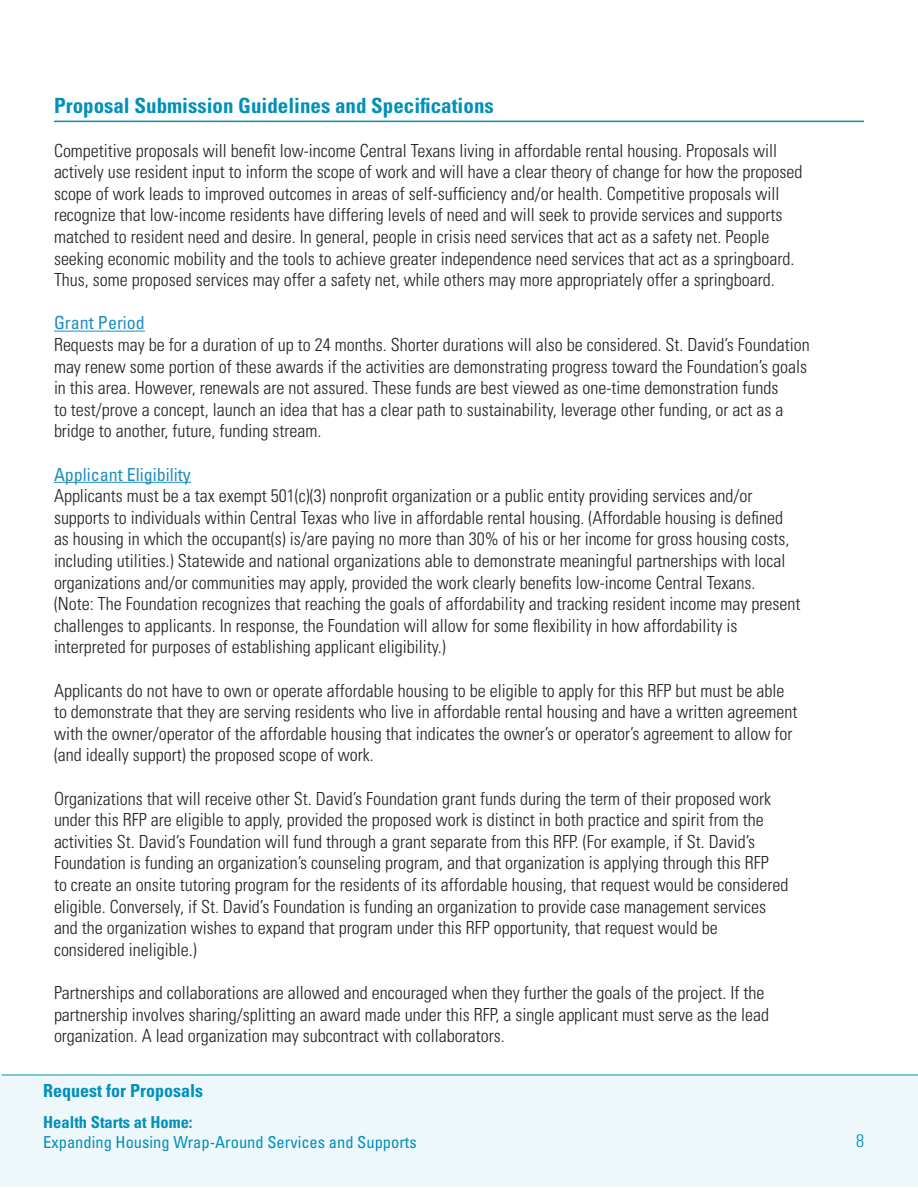
<style>
.page{position:relative;width:918px;height:1188px;background:#fff}
.page>*{position:absolute;margin:0;border:0;box-sizing:border-box;transform-origin:0 0}
.t1{font:700 condensed 21px "Univers LT Std";color:#0090ba}
.t2{font:300 condensed 18px/21.6px "Univers LT Std";color:#231f20}
.t3{font:condensed 18px "Univers LT Std";color:#1f8ebe}
.t4{font:700 condensed 18px "Univers LT Std";color:#0090ba}
.t5{font:300 condensed 18px "Univers LT Std";color:#0090ba}
.t6{font:condensed 16.5px "Univers LT Std";color:#0090ba}
.t7{font:700 condensed 16.5px "Univers LT Std";color:#0090ba}
</style>
<div class="page">
<div style="left:1px;top:1075px;width:917px;height:112px;background:#eef7fa"></div>
<hr style="left:2px;top:1075px;width:916px;height:1px;background:#0090ba">
<hr style="left:54px;top:331px;width:91px;height:1px;background:#1f8ebe">
<hr style="left:54px;top:482px;width:137px;height:1px;background:#1f8ebe">
<hr style="left:54px;top:121px;width:810px;height:1px;background:#0090ba">
<p class="t1" style="left:54px;top:93px;width:441px">Proposal Submission Guidelines and Specifications</p>
<p class="t2" style="left:54px;top:139px;width:750px">Competitive proposals will benefit low-income Central Texans living in affordable rental housing. Proposals will actively use resident input to inform the scope of work and will have a clear theory of change for how the proposed scope of work leads to improved outcomes in areas of self-sufficiency and/or health. Competitive proposals will recognize that low-income residents have differing levels of need and will seek to provide services and supports matched to resident need and desire. In general, people in crisis need services that act as a safety net. People seeking economic mobility and the tools to achieve greater independence need services that act as a springboard.<br>Thus, some proposed services may offer a safety net, while others may more appropriately offer a springboard.</p>
<p class="t3" style="left:54px;top:312px;width:92px">Grant Period</p>
<p class="t2" style="left:54px;top:334px;width:757px">Requests may be for a duration of up to 24 months. Shorter durations will also be considered. St. David’s Foundation may renew some portion of these awards if the activities are demonstrating progress toward the Foundation’s goals in this area. However, renewals are not assured. These funds are best viewed as one-time demonstration funds<br>to test/prove a concept, launch an idea that has a clear path to sustainability, leverage other funding, or act as a bridge to another, future, funding stream.</p>
<p class="t3" style="left:54px;top:463px;width:138px">Applicant Eligibility</p>
<p class="t2" style="left:54px;top:485px;width:748px">Applicants must be a tax exempt 501(c)(3) nonprofit organization or a public entity providing services and/or supports to individuals within Central Texas who live in affordable rental housing. (Affordable housing is defined as housing in which the occupant(s) is/are paying no more than 30% of his or her income for gross housing costs, including utilities.) Statewide and national organizations able to demonstrate meaningful partnerships with local organizations and/or communities may apply, provided the work clearly benefits low-income Central Texans.<br>(Note: The Foundation recognizes that reaching the goals of affordability and tracking resident income may present challenges to applicants. In response, the Foundation will allow for some flexibility in how affordability is interpreted for purposes of establishing applicant eligibility.)</p>
<p class="t2" style="left:54px;top:679px;width:745px">Applicants do not have to own or operate affordable housing to be eligible to apply for this RFP but must be able to demonstrate that they are serving residents who live in affordable rental housing and have a written agreement with the owner/operator of the affordable housing that indicates the owner’s or operator’s agreement to allow for (and ideally support) the proposed scope of work.</p>
<p class="t2" style="left:54px;top:787px;width:719px">Organizations that will receive other St. David’s Foundation grant funds during the term of their proposed work under this RFP are eligible to apply, provided the proposed work is distinct in both practice and spirit from the</p>
<p class="t2" style="left:54px;top:831px;width:703px">activities St. David’s Foundation will fund through a grant separate from this RFP. (For example, if St. David’s</p>
<p class="t2" style="left:54px;top:852px;width:716px">Foundation is funding an organization’s counseling program, and that organization is applying through this RFP</p>
<p class="t2" style="left:54px;top:874px;width:736px">to create an onsite tutoring program for the residents of its affordable housing, that request would be considered eligible. Conversely, if St. David’s Foundation is funding an organization to provide case management services</p>
<p class="t2" style="left:54px;top:917px;width:665px">and the organization wishes to expand that program under this RFP opportunity, that request would be</p>
<p class="t2" style="left:54px;top:939px;width:144px">considered ineligible.)</p>
<p class="t2" style="left:54px;top:982px;width:717px">Partnerships and collaborations are allowed and encouraged when they further the goals of the project. If the partnership involves sharing/splitting an award made under this RFP, a single applicant must serve as the lead organization. A lead organization may subcontract with collaborators.</p>
<p class="t4" style="left:43px;top:1079px;width:161px">Request for Proposals</p>
<p class="t7" style="left:43px;top:1112px;width:151px">Health Starts at Home:</p>
<p class="t6" style="left:43px;top:1132px;width:375px">Expanding Housing Wrap-Around Services and Supports</p>
<p class="t5" style="left:856px;top:1130px;width:9px">8</p>
</div>
